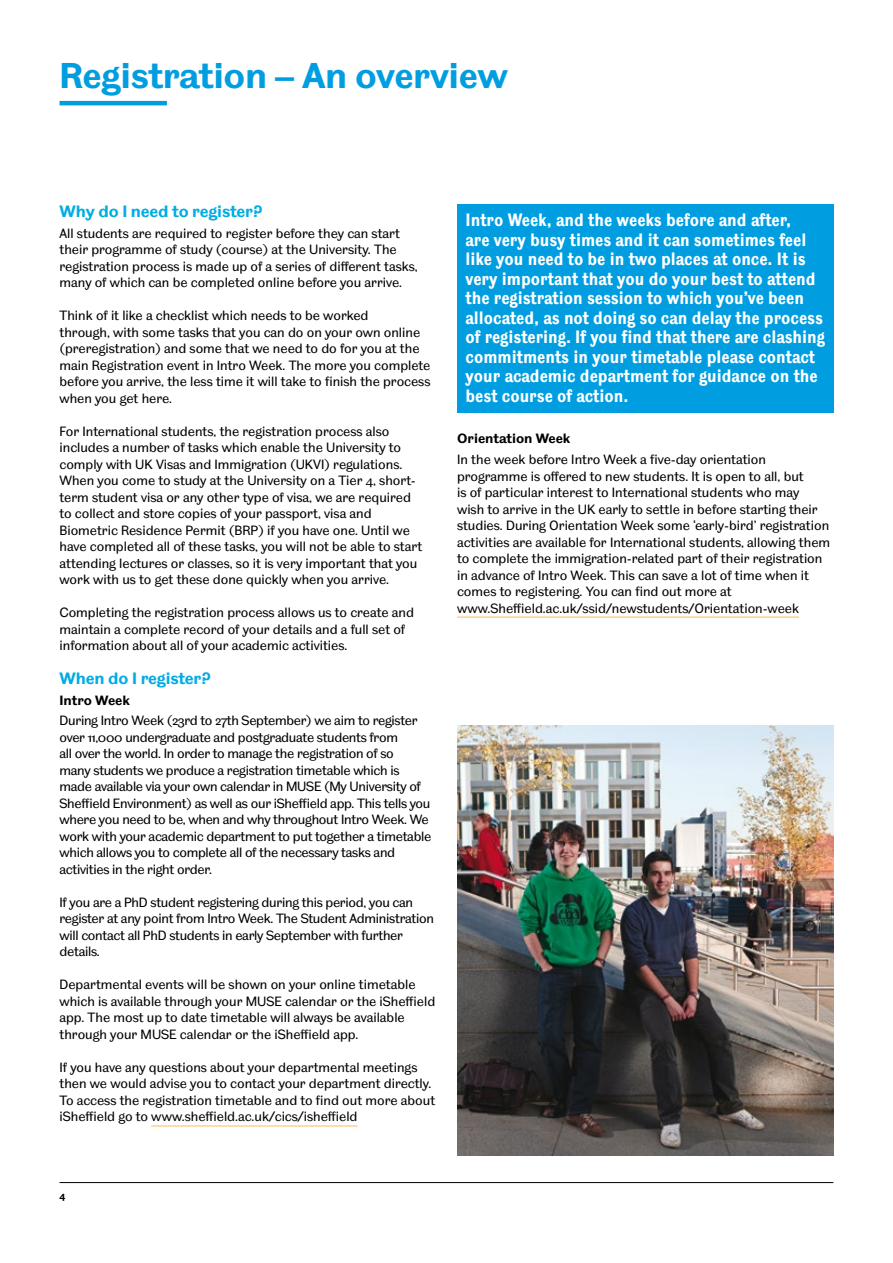
<style>
.page{position:relative;width:893px;height:1263px;background:#fff}
.page>*{position:absolute;margin:0;border:0;box-sizing:border-box;transform-origin:0 0}
.t1{font:700 36px "TUOS Blake";letter-spacing:-.01em;color:#009ee0}
.t2{font:700 18px/19.5px "TUOS Pro Blake Condensed";color:#fff}
.t3{font:700 16.5px "TUOS Pro Blake";letter-spacing:-.01em;color:#00ace5}
.t4{font:13.5px/16.5px "TUOS Pro Blake";color:#000}
.t5{font:13.5px/16.5px "TUOS Pro Blake";letter-spacing:-.02em;color:#000}
.t6{font:700 13.5px "TUOS Pro Blake";color:#000}
.t7{font:700 10.5px "TUOS Pro Blake";color:#000}
</style>
<div class="page">
<hr style="left:60px;top:1182px;width:773px;height:1px;background:#000">
<hr style="left:60px;top:101px;width:107px;height:4px;background:#009ee0">
<hr style="left:151px;top:1125px;width:206px;height:2px;background:#fcd28f">
<hr style="left:457px;top:616px;width:342px;height:2px;background:#fcd28f">
<div style="left:457px;top:204px;width:376px;height:208px;background:#009ee0"></div>
<img style="left:457px;top:725px;width:376px;height:430px">
<h1 class="t1" style="left:60px;top:53px;width:450px">Registration – An overview</h1>
<p class="t3" style="left:60px;top:201px;width:204px">Why do I need to register?</p>
<p class="t4" style="left:60px;top:225px;width:360px">All students are required to register before they can start their programme of study (course) at the University. The registration process is made up of a series of different tasks, many of which can be completed online before you arrive.</p>
<p class="t4" style="left:60px;top:307px;width:372px">Think of it like a checklist which needs to be worked<br>through, with some tasks that you can do on your own online (preregistration) and some that we need to do for you at the main Registration event in Intro Week. The more you complete before you arrive, the less time it will take to finish the process when you get here.</p>
<p class="t4" style="left:60px;top:423px;width:364px">For International students, the registration process also includes a number of tasks which enable the University to comply with UK Visas and Immigration (UKVI) regulations.<br>When you come to study at the University on a Tier 4, short&shy;term student visa or any other type of visa, we are required to collect and store copies of your passport, visa and Biometric Residence Permit (BRP) if you have one. Until we have completed all of these tasks, you will not be able to start attending lectures or classes, so it is very important that you work with us to get these done quickly when you arrive.</p>
<p class="t4" style="left:60px;top:604px;width:356px">Completing the registration process allows us to create and maintain a complete record of your details and a full set of information about all of your academic activities.</p>
<p class="t3" style="left:60px;top:668px;width:153px">When do I register?</p>
<p class="t6" style="left:60px;top:692px;width:72px">Intro Week</p>
<p class="t5" style="left:60px;top:712px;width:373px">During Intro Week (23rd to 27th September) we aim to register over 11,000 undergraduate and postgraduate students from<br>all over the world. In order to manage the registration of so<br>many students we produce a registration timetable which is made available via your own calendar in MUSE (My University of Sheffield Environment) as well as our iSheffield app. This tells you where you need to be, when and why throughout Intro Week. We work with your academic department to put together a timetable which allows you to complete all of the necessary tasks and activities in the right order.</p>
<p class="t5" style="left:60px;top:894px;width:376px">If you are a PhD student registering during this period, you can register at any point from Intro Week. The Student Administration will contact all PhD students in early September with further details.</p>
<p class="t4" style="left:60px;top:976px;width:377px">Departmental events will be shown on your online timetable which is available through your MUSE calendar or the iSheffield app. The most up to date timetable will always be available through your MUSE calendar or the iSheffield app.</p>
<p class="t4" style="left:60px;top:1059px;width:377px">If you have any questions about your departmental meetings then we would advise you to contact your department directly.<br>To access the registration timetable and to find out more about iSheffield go to www.sheffield.ac.uk/cics/isheffield</p>
<p class="t2" style="left:466px;top:210px;width:361px">Intro Week, and the weeks before and after,<br>are very busy times and it can sometimes feel like you need to be in two places at once. It is very important that you do your best to attend the registration session to which you’ve been allocated, as not doing so can delay the process of registering. If you find that there are clashing commitments in your timetable please contact your academic department for guidance on the best course of action.</p>
<p class="t6" style="left:457px;top:430px;width:115px">Orientation Week</p>
<p class="t4" style="left:457px;top:451px;width:374px">In the week before Intro Week a five-day orientation programme is offered to new students. It is open to all, but<br>is of particular interest to International students who may<br>wish to arrive in the UK early to settle in before starting their studies. During Orientation Week some ‘early-bird’ registration activities are available for International students, allowing them to complete the immigration-related part of their registration in advance of Intro Week. This can save a lot of time when it comes to registering. You can find out more at www.Sheffield.ac.uk/ssid/newstudents/Orientation-week</p>
<p class="t7" style="left:60px;top:1188px;width:7px">4</p>
</div>
